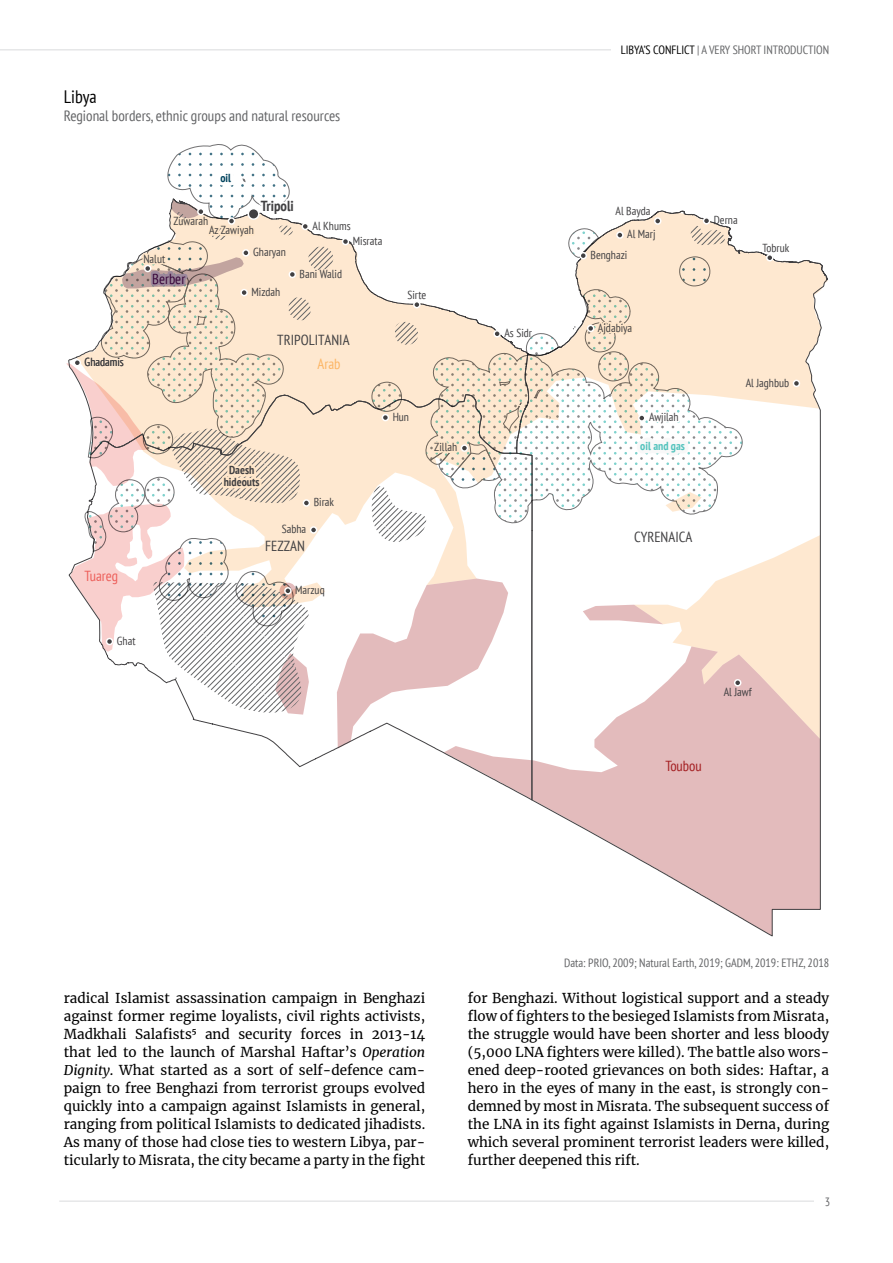
<style>
.page{position:relative;width:893px;height:1263px;background:#fff}
.page>*{position:absolute;margin:0;border:0;box-sizing:border-box;transform-origin:0 0}
.t1{font:condensed 18px "PT Sans";color:#000}
._7_2_figure_subtitle{font:condensed 15px "PT Sans";color:#636466}
.t2{font:condensed 14.55px "PT Sans";color:#414042}
.t3{font:700 condensed 14.55px "PT Sans";color:#414042}
.t4{font:condensed 14.55px "PT Sans";color:#370539}
.t5{font:condensed 14.55px "PT Sans";color:#a41e21}
.t6{font:condensed 14.55px "PT Sans";letter-spacing:-.005em;color:#ed5f5a}
.t7{font:condensed 14.55px "PT Sans";color:#fcb564}
._4_body{font:13.5px/18px "Merriweather";color:#000;text-align:justify}
.t8{font:condensed 12px "PT Sans";color:#636466}
.t9{font:condensed 11.7px "PT Sans";color:#414042}
.t10{font:700 condensed 11.7px/11.7px "PT Sans";color:#414042;text-align:center}
.t11{font:700 condensed 11.7px "PT Sans";color:#54c3bd}
.t12{font:700 condensed 11.7px "PT Sans";color:#00435d}
.s1{color:#000}
.s2{font-style:italic}
</style>
<div class="page">
<hr style="left:59px;top:1200px;width:766px;height:2px;background:#e6e7e8">
<hr style="left:0;top:49px;width:829px;height:2px;background:#e6e7e8">
<div style="left:814px;top:1193px;width:15px;height:13px;background:#fff"></div>
<div style="left:612px;top:33px;width:226px;height:33px;background:#fff"></div>
<svg style="left:533px;top:210px;width:295px;height:727px"></svg>
<svg style="left:279px;top:529px;width:254px;height:272px"></svg>
<svg style="left:508px;top:345px;width:234px;height:184px"></svg>
<svg style="left:793px;top:380px;width:7px;height:7px"></svg>
<svg style="left:766px;top:254px;width:7px;height:7px"></svg>
<svg style="left:583px;top:535px;width:237px;height:204px"></svg>
<svg style="left:524px;top:217px;width:202px;height:295px"></svg>
<svg style="left:66px;top:144px;width:442px;height:604px"></svg>
<p class="t1" style="left:64px;top:85px;width:34px">Libya</p>
<p class="_7_2_figure_subtitle" style="left:64px;top:106px;width:278px">Regional borders, ethnic groups and natural resources</p>
<p class="t9" style="left:85px;top:354px;width:41px">ghadamis</p>
<p class="t12" style="left:220px;top:170px;width:12px">oil</p>
<p class="t3" style="left:261px;top:197px;width:34px">Tripoli</p>
<p class="t9" style="left:174px;top:213px;width:36px">zuwarah</p>
<p class="t9" style="left:209px;top:223px;width:46px">Az zawiyah</p>
<p class="t9" style="left:313px;top:218px;width:40px">Al Khums</p>
<p class="t9" style="left:353px;top:233px;width:31px">Misrata</p>
<p class="t9" style="left:143px;top:251px;width:23px">nalut</p>
<p class="t4" style="left:152px;top:269px;width:35px">Berber</p>
<p class="t9" style="left:253px;top:244px;width:34px">gharyan</p>
<p class="t9" style="left:251px;top:284px;width:30px">Mizdah</p>
<p class="t9" style="left:300px;top:266px;width:44px">Bani Walid</p>
<p class="t2" style="left:277px;top:330px;width:74px">tRIPolItAnIA</p>
<p class="t7" style="left:318px;top:355px;width:25px">Arab</p>
<p class="t9" style="left:407px;top:287px;width:20px">Sirte</p>
<p class="t6" style="left:85px;top:567px;width:35px">tuareg</p>
<p class="t9" style="left:117px;top:633px;width:20px">ghat</p>
<p class="t10" style="left:224px;top:464px;width:37px">Daesh hideouts</p>
<p class="t9" style="left:282px;top:521px;width:26px">Sabha</p>
<p class="t2" style="left:265px;top:537px;width:41px">FEzzAn</p>
<p class="t9" style="left:314px;top:494px;width:22px">Birak</p>
<p class="t9" style="left:295px;top:582px;width:31px">Marzuq</p>
<p class="t9" style="left:393px;top:409px;width:18px">hun</p>
<p class="t9" style="left:434px;top:440px;width:24px">zillah</p>
<p class="t9" style="left:504px;top:325px;width:29px">As Sidr</p>
<p class="t8" style="left:621px;top:42px;width:210px"><span class="s1">Libya’s conflict</span> | A very short i ntroduction</p>
<p class="t9" style="left:616px;top:204px;width:36px">Al Bayda</p>
<p class="t9" style="left:627px;top:227px;width:30px">Al Marj</p>
<p class="t9" style="left:590px;top:247px;width:38px">Benghazi</p>
<p class="t9" style="left:598px;top:320px;width:36px">Ajdabiya</p>
<p class="t9" style="left:649px;top:410px;width:31px">Awjilah</p>
<p class="t11" style="left:640px;top:438px;width:46px">oil and gas</p>
<p class="t9" style="left:714px;top:212px;width:25px">derna</p>
<p class="t9" style="left:762px;top:240px;width:28px">tobruk</p>
<p class="t9" style="left:746px;top:375px;width:45px">Al Jaghbub</p>
<p class="t2" style="left:634px;top:528px;width:60px">cyREnAIcA</p>
<p class="t9" style="left:724px;top:684px;width:30px">Al Jawf</p>
<p class="t5" style="left:665px;top:757px;width:38px">toubou</p>
<p class="t8" style="left:564px;top:955px;width:267px">Data: PRIO, 2009; Natural Earth, 2019; GADM, 2019: ETHZ, 2018</p>
<p class="_4_body" style="left:64px;top:989px;width:363px">radical Islamist assassination campaign in Benghazi against former regime loyalists, civil rights activists, Madkhali Salafists<sup>5</sup> and security forces in 2013-14 that led to the launch of Marshal Haftar’s <span class="s2">Operation Dignity</span>. What started as a sort of self-defence cam&shy;paign to free Benghazi from terrorist groups evolved quickly into a campaign against Islamists in general, ranging from political Islamists to dedicated jihadists.<br>As many of those had close ties to western Libya, par&shy;ticularly to Misrata, the city became a party in the fight</p>
<p class="_4_body" style="left:468px;top:989px;width:363px">for Benghazi. Without logistical support and a steady flow of fighters to the besieged Islamists from Misrata, the struggle would have been shorter and less bloody (5,000 LNA fighters were killed). The battle also wors&shy;ened deep-rooted grievances on both sides: Haftar, a hero in the eyes of many in the east, is strongly con&shy;demned by most in Misrata. The subsequent success of the LNA in its fight against Islamists in Derna, during which several prominent terrorist leaders were killed, further deepened this rift.</p>
<p class="t8" style="left:825px;top:1194px;width:7px">3</p>
</div>
